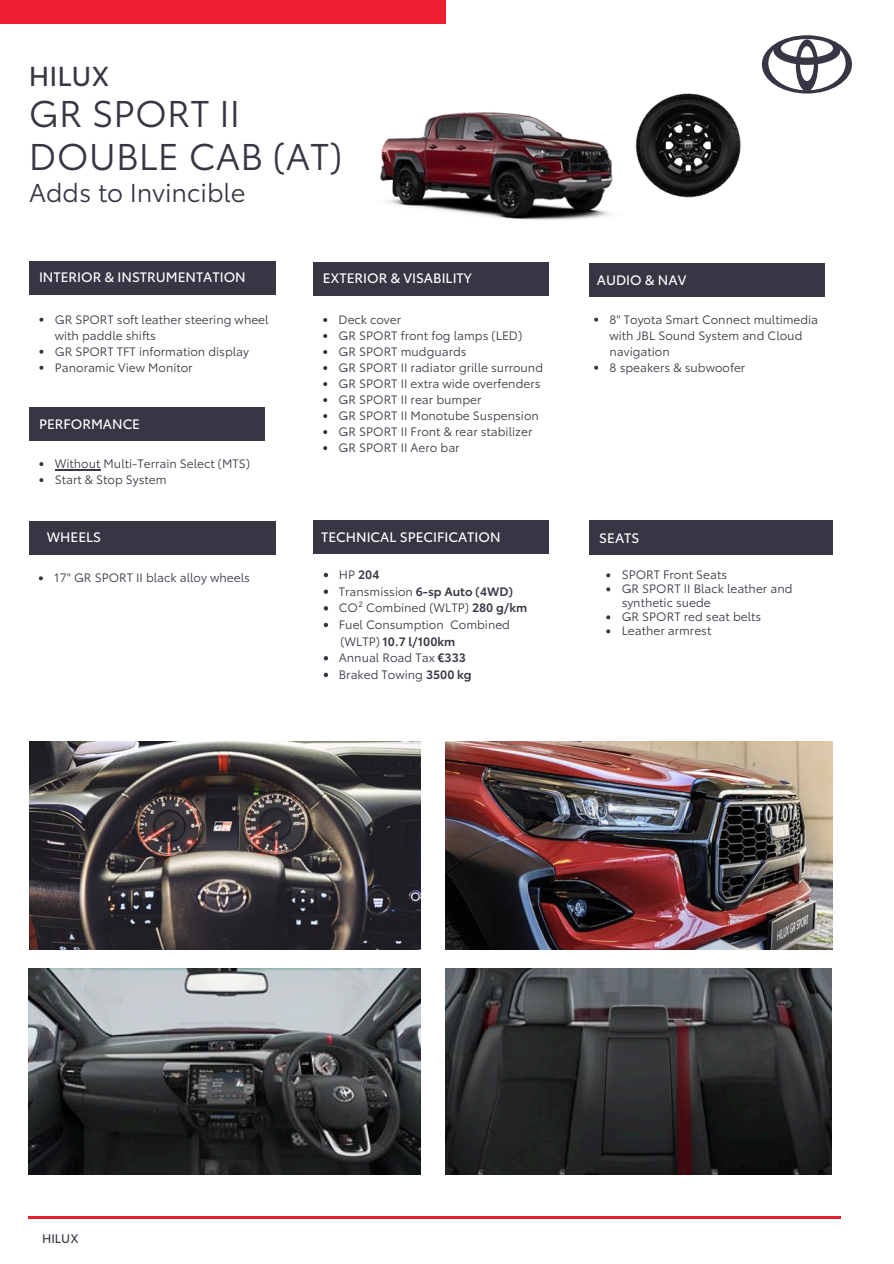
<style>
.page{position:relative;width:894px;height:1264px;background:#fff}
.page>*{position:absolute;margin:0;border:0;box-sizing:border-box;transform-origin:0 0}
.t1{font:36.6px/42.8px "Toyota Type";letter-spacing:.005em;color:#393644}
.t2{font:27px "Toyota Type";color:#393644}
.t3{font:25.5px "Toyota Type";color:#393644}
.t4{font:13.5px "Toyota Type";color:#fff}
.t5{font:12.15px "Toyota Type";color:#393644}
.t6{font:12px/16px "Toyota Type";color:#393644}
.t7{font:600 12px "Toyota Type";color:#393644}
.s1{font-weight:400}
.s2{font-weight:600}
</style>
<div class="page">
<img style="left:635px;top:93px;width:106px;height:105px">
<div style="left:589px;top:520px;width:243px;height:35px;background:#383644"></div>
<div style="left:589px;top:263px;width:235px;height:34px;background:#383644"></div>
<div style="left:312px;top:262px;width:236px;height:33px;background:#383644"></div>
<div style="left:29px;top:521px;width:246px;height:34px;background:#383644"></div>
<div style="left:29px;top:261px;width:246px;height:33px;background:#383644"></div>
<div style="left:312px;top:520px;width:236px;height:33px;background:#383644"></div>
<div style="left:0;top:0;width:445px;height:23px;background:#ed1e30"></div>
<svg style="left:761px;top:35px;width:90px;height:58px"></svg>
<img style="left:445px;top:742px;width:387px;height:207px">
<img style="left:29px;top:742px;width:391px;height:207px">
<img style="left:29px;top:968px;width:392px;height:206px">
<img style="left:445px;top:968px;width:386px;height:206px">
<hr style="left:28px;top:1216px;width:812px;height:2px;background:#ed1e30">
<img style="left:380px;top:112px;width:233px;height:108px">
<svg style="left:606px;top:573px;width:4px;height:4px"></svg>
<svg style="left:606px;top:587px;width:4px;height:4px"></svg>
<svg style="left:606px;top:615px;width:4px;height:4px"></svg>
<svg style="left:606px;top:629px;width:4px;height:4px"></svg>
<svg style="left:594px;top:317px;width:4px;height:4px"></svg>
<svg style="left:594px;top:366px;width:4px;height:4px"></svg>
<svg style="left:39px;top:576px;width:4px;height:4px"></svg>
<svg style="left:323px;top:318px;width:4px;height:4px"></svg>
<svg style="left:323px;top:334px;width:4px;height:4px"></svg>
<svg style="left:323px;top:350px;width:4px;height:4px"></svg>
<svg style="left:323px;top:366px;width:4px;height:4px"></svg>
<svg style="left:323px;top:382px;width:4px;height:4px"></svg>
<svg style="left:323px;top:398px;width:4px;height:4px"></svg>
<svg style="left:323px;top:414px;width:4px;height:4px"></svg>
<svg style="left:323px;top:430px;width:4px;height:4px"></svg>
<svg style="left:323px;top:446px;width:4px;height:4px"></svg>
<svg style="left:39px;top:317px;width:4px;height:4px"></svg>
<svg style="left:39px;top:350px;width:4px;height:4px"></svg>
<svg style="left:39px;top:366px;width:4px;height:4px"></svg>
<svg style="left:323px;top:573px;width:5px;height:4px"></svg>
<svg style="left:323px;top:589px;width:5px;height:5px"></svg>
<svg style="left:323px;top:606px;width:5px;height:4px"></svg>
<svg style="left:323px;top:622px;width:5px;height:5px"></svg>
<svg style="left:323px;top:656px;width:5px;height:4px"></svg>
<svg style="left:323px;top:672px;width:5px;height:5px"></svg>
<div style="left:29px;top:407px;width:235px;height:34px;background:#383644"></div>
<svg style="left:39px;top:462px;width:4px;height:4px"></svg>
<hr style="left:55px;top:469px;width:45px;height:1px;background:#393644">
<svg style="left:39px;top:478px;width:4px;height:4px"></svg>
<h1 class="t2" style="left:29px;top:54px;width:82px">HILUX</h1>
<h1 class="t1" style="left:29px;top:89px;width:315px">GR SPORT II<br>DOUBLE CAB (AT)</h1>
<h3 class="t3" style="left:29px;top:172px;width:218px">Adds to Invincible</h3>
<p class="t4" style="left:39px;top:267px;width:208px">INTERIOR &amp; INSTRUMENTATION</p>
<p class="t6" style="left:55px;top:310px;width:215px">GR SPORT soft leather steering wheel with paddle shifts</p>
<h3 class="t6" style="left:55px;top:342px;width:196px">GR SPORT TFT information display</h3>
<p class="t6" style="left:55px;top:358px;width:139px">Panoramic View Monitor</p>
<p class="t4" style="left:39px;top:413px;width:103px">PERFORMANCE</p>
<p class="t6" style="left:55px;top:454px;width:196px">Without Multi-Terrain Select (MTS)</p>
<p class="t6" style="left:55px;top:470px;width:113px">Start &amp; Stop System</p>
<p class="t4" style="left:47px;top:525px;width:56px">WHEELS</p>
<h3 class="t6" style="left:54px;top:569px;width:197px">17" GR SPORT II black alloy wheels</h3>
<p class="t4" style="left:322px;top:267px;width:151px">EXTERIOR &amp; VISABILITY</p>
<p class="t6" style="left:338px;top:310px;width:64px">Deck cover</p>
<p class="t6" style="left:338px;top:326px;width:185px">GR SPORT front fog lamps (LED)</p>
<p class="t6" style="left:338px;top:342px;width:129px">GR SPORT mudguards</p>
<p class="t6" style="left:338px;top:358px;width:206px">GR SPORT II radiator grille surround</p>
<p class="t6" style="left:338px;top:374px;width:203px">GR SPORT II extra wide overfenders</p>
<p class="t6" style="left:338px;top:390px;width:144px">GR SPORT II rear bumper</p>
<p class="t6" style="left:338px;top:406px;width:202px">GR SPORT II Monotube Suspension</p>
<p class="t6" style="left:338px;top:422px;width:195px">GR SPORT II Front &amp; rear stabilizer</p>
<h3 class="t6" style="left:338px;top:438px;width:122px">GR SPORT II Aero bar</h3>
<h3 class="t4" style="left:321px;top:526px;width:181px">TECHNICAL SPECIFICATION</h3>
<p class="t7" style="left:339px;top:565px;width:42px"><span class="s1">HP</span> 204</p>
<p class="t7" style="left:339px;top:581px;width:176px"><span class="s1">Transmission</span> 6-sp Auto (4WD)</p>
<p class="t6" style="left:339px;top:598px;width:190px">CO² Combined (WLTP) <span class="s2">280 g/km</span></p>
<p class="t6" style="left:339px;top:615px;width:173px">Fuel Consumption Combined</p>
<p class="t7" style="left:340px;top:631px;width:116px"><span class="s1">(WLTP)</span> 10.7 l/100km</p>
<p class="t6" style="left:339px;top:648px;width:128px">Annual Road Tax <span class="s2">€333</span></p>
<p class="t6" style="left:339px;top:665px;width:134px">Braked Towing <span class="s2">3500 kg</span></p>
<p class="t4" style="left:596px;top:269px;width:91px">AUDIO &amp; NAV</p>
<p class="t6" style="left:609px;top:310px;width:210px">8" Toyota Smart Connect multimedia with JBL Sound System and Cloud navigation</p>
<h3 class="t6" style="left:609px;top:358px;width:137px">8 speakers &amp; subwoofer</h3>
<h2 class="t4" style="left:599px;top:527px;width:42px">SEATS</h2>
<p class="t6" style="left:621px;top:566px;width:107px">SPORT Front Seats</p>
<h3 class="t6" style="left:621px;top:581px;width:172px;line-height:14px">GR SPORT II Black leather and synthetic suede</h3>
<p class="t6" style="left:621px;top:608px;width:141px">GR SPORT red seat belts</p>
<p class="t6" style="left:621px;top:622px;width:91px">Leather armrest</p>
<p class="t5" style="left:42px;top:1229px;width:38px">HILUX</p>
</div>
